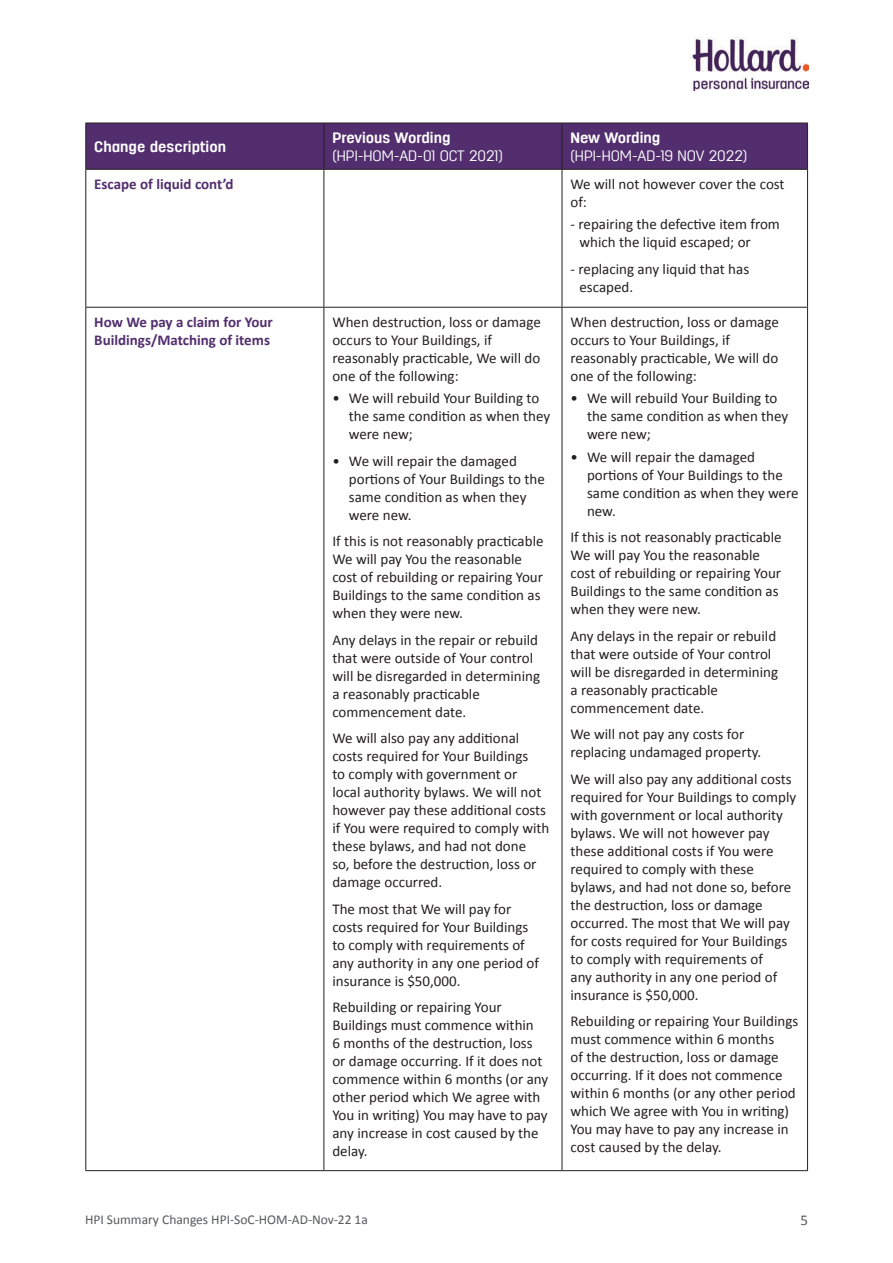
<style>
.page{position:relative;width:893px;height:1263px;background:#fff}
.page>*{position:absolute;margin:0;border:0;box-sizing:border-box;transform-origin:0 0}
.Table_text{font:15px/18px "Calibri";color:#231f20}
.Table_2nd_dot_point{font:15px/18px "Calibri";color:#231f20}
.Bold_purple_table{font:700 15px/18px "Calibri";color:#522e6e}
.t1{font:300 15px "Antartida Rounded";color:#fff}
.t2{font:700 15px "Antartida Rounded";color:#fff}
.t3{font:15px "Calibri";color:#58595b}
.t4{font:13.5px "Calibri";color:#58595b}
</style>
<div class="page">
<img style="left:690px;top:37px;width:118px;height:53px">
<div style="left:86px;top:124px;width:721px;height:45px;background:#522e6e"></div>
<hr style="left:85px;top:170px;width:1px;height:137px;background:#231f20">
<hr style="left:323px;top:170px;width:1px;height:137px;background:#231f20">
<hr style="left:562px;top:170px;width:1px;height:137px;background:#231f20">
<hr style="left:807px;top:170px;width:1px;height:137px;background:#231f20">
<hr style="left:85px;top:307px;width:239px;height:1px;background:#231f20">
<hr style="left:85px;top:308px;width:1px;height:862px;background:#231f20">
<hr style="left:324px;top:307px;width:238px;height:1px;background:#231f20">
<hr style="left:323px;top:308px;width:1px;height:862px;background:#231f20">
<hr style="left:562px;top:307px;width:246px;height:1px;background:#231f20">
<hr style="left:562px;top:308px;width:1px;height:862px;background:#231f20">
<hr style="left:807px;top:308px;width:1px;height:862px;background:#231f20">
<hr style="left:85px;top:1170px;width:239px;height:1px;background:#231f20">
<hr style="left:324px;top:1170px;width:238px;height:1px;background:#231f20">
<hr style="left:562px;top:1170px;width:246px;height:1px;background:#231f20">
<hr style="left:85px;top:123px;width:239px;height:1px;background:#231f20">
<hr style="left:85px;top:123px;width:1px;height:46px;background:#231f20">
<hr style="left:324px;top:123px;width:238px;height:1px;background:#231f20">
<hr style="left:323px;top:123px;width:1px;height:46px;background:#231f20">
<hr style="left:562px;top:123px;width:246px;height:1px;background:#231f20">
<hr style="left:562px;top:123px;width:1px;height:46px;background:#231f20">
<hr style="left:807px;top:123px;width:1px;height:46px;background:#231f20">
<hr style="left:85px;top:169px;width:239px;height:1px;background:#231f20">
<hr style="left:324px;top:169px;width:238px;height:1px;background:#231f20">
<hr style="left:562px;top:169px;width:246px;height:1px;background:#231f20">
<p class="t2" style="left:94px;top:138px;width:133px">Change description</p>
<p class="t2" style="left:332px;top:129px;width:120px">Previous Wording</p>
<p class="t1" style="left:332px;top:147px;width:172px">(HPI-HOM-AD-01 OCT 2021)</p>
<p class="t2" style="left:570px;top:129px;width:91px">New Wording</p>
<p class="t1" style="left:570px;top:147px;width:178px">(HPI-HOM-AD-19 NOV 2022)</p>
<p class="Bold_purple_table" style="left:94px;top:174px;width:141px">Escape of liquid cont’d</p>
<p class="Table_text" style="left:570px;top:174px;width:216px">We will not however cover the cost of:</p>
<p class="Table_2nd_dot_point" style="left:579px;top:215px;width:202px;text-indent:-9px">- repairing the defective item from which the liquid escaped; or</p>
<p class="Table_2nd_dot_point" style="left:579px;top:259px;width:171px;text-indent:-9px">- replacing any liquid that has escaped.</p>
<p class="Bold_purple_table" style="left:94px;top:312px;width:180px">How We pay a claim for Your<br>Buildings/Matching of items</p>
<p class="Table_text" style="left:332px;top:312px;width:210px">When destruction, loss or damage occurs to Your Buildings, if reasonably practicable, We will do one of the following:</p>
<p class="Table_text" style="left:349px;top:389px;width:203px;text-indent:-16px">• We will rebuild Your Building to the same condition as when they were new;</p>
<p class="Table_text" style="left:349px;top:451px;width:197px;text-indent:-16px">• We will repair the damaged portions of Your Buildings to the same condition as when they were new.</p>
<p class="Table_text" style="left:332px;top:532px;width:213px">If this is not reasonably practicable<br>We will pay You the reasonable cost of rebuilding or repairing Your<br>Buildings to the same condition as when they were new.</p>
<p class="Table_text" style="left:332px;top:630px;width:209px">Any delays in the repair or rebuild that were outside of Your control will be disregarded in determining a reasonably practicable commencement date.</p>
<p class="Table_text" style="left:332px;top:729px;width:219px">We will also pay any additional costs required for Your Buildings<br>to comply with government or<br>local authority bylaws. We will not however pay these additional costs if You were required to comply with these bylaws, and had not done<br>so, before the destruction, loss or damage occurred.</p>
<p class="Table_text" style="left:332px;top:899px;width:208px">The most that We will pay for costs required for Your Buildings to comply with requirements of any authority in any one period of insurance is $50,000.</p>
<p class="Table_text" style="left:332px;top:998px;width:217px">Rebuilding or repairing Your<br>Buildings must commence within<br>6 months of the destruction, loss or damage occurring. If it does not commence within 6 months (or any other period which We agree with<br>You in writing) You may have to pay any increase in cost caused by the delay.</p>
<p class="Table_text" style="left:570px;top:312px;width:210px">When destruction, loss or damage occurs to Your Buildings, if reasonably practicable, We will do one of the following:</p>
<p class="Table_text" style="left:587px;top:389px;width:203px;text-indent:-16px">• We will rebuild Your Building to the same condition as when they were new;</p>
<p class="Table_text" style="left:587px;top:447px;width:213px;text-indent:-16px">• We will repair the damaged portions of Your Buildings to the same condition as when they were new.</p>
<p class="Table_text" style="left:570px;top:527px;width:213px">If this is not reasonably practicable<br>We will pay You the reasonable cost of rebuilding or repairing Your<br>Buildings to the same condition as when they were new.</p>
<p class="Table_text" style="left:570px;top:626px;width:209px">Any delays in the repair or rebuild that were outside of Your control will be disregarded in determining a reasonably practicable commencement date.</p>
<p class="Table_text" style="left:570px;top:724px;width:192px">We will not pay any costs for replacing undamaged property.</p>
<p class="Table_text" style="left:570px;top:769px;width:227px">We will also pay any additional costs required for Your Buildings to comply with government or local authority bylaws. We will not however pay these additional costs if You were required to comply with these bylaws, and had not done so, before the destruction, loss or damage occurred. The most that We will pay for costs required for Your Buildings to comply with requirements of<br>any authority in any one period of insurance is $50,000.</p>
<p class="Table_text" style="left:570px;top:1011px;width:229px">Rebuilding or repairing Your Buildings must commence within 6 months<br>of the destruction, loss or damage occurring. If it does not commence within 6 months (or any other period which We agree with You in writing)<br>You may have to pay any increase in cost caused by the delay.</p>
<p class="t4" style="left:85px;top:1211px;width:284px">HPI Summary Changes HPI-SoC-HOM-AD-Nov-22 1a</p>
<p class="t3" style="left:800px;top:1211px;width:9px">5</p>
</div>
